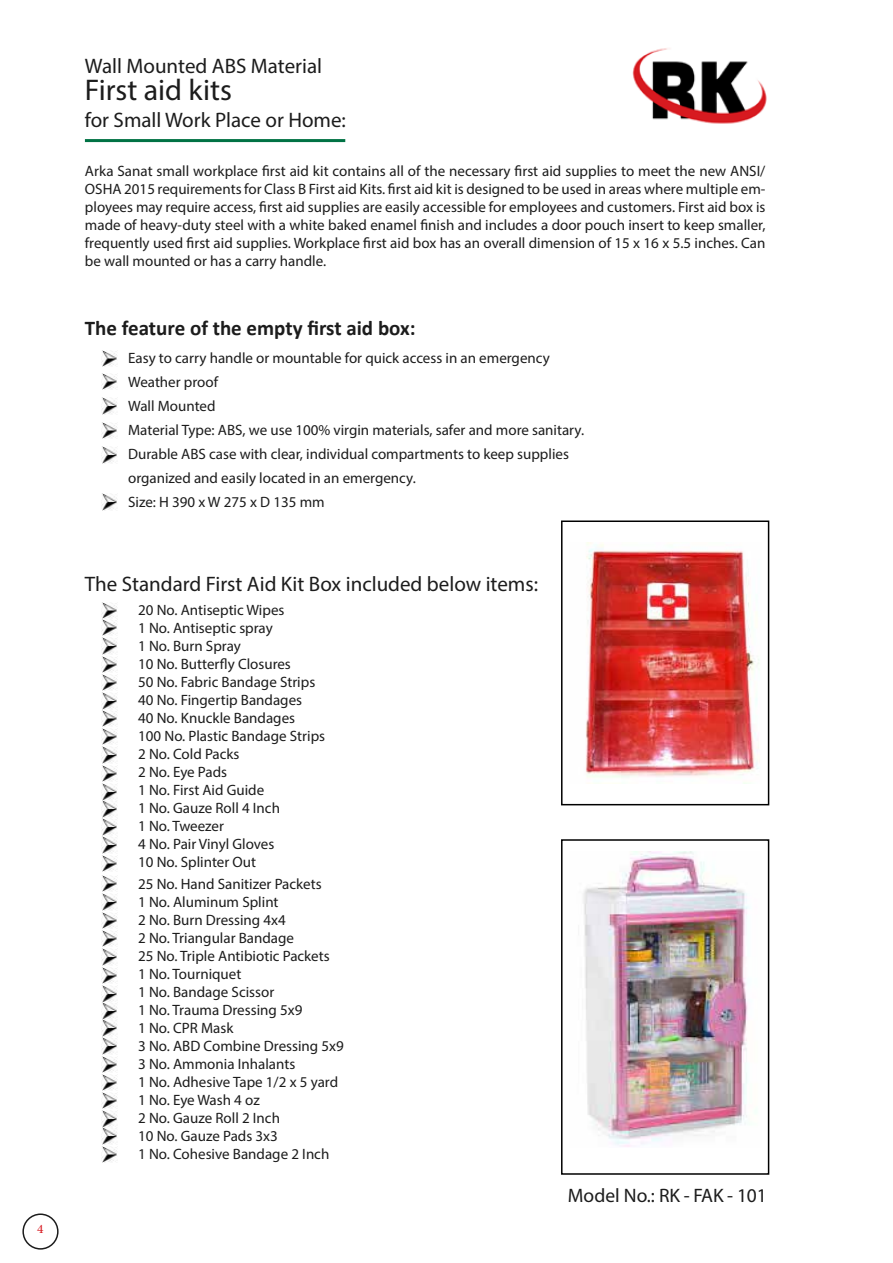
<style>
.page{position:relative;width:893px;height:1263px;background:#fff}
.page>*{position:absolute;margin:0;border:0;box-sizing:border-box;transform-origin:0 0}
.t1{font:30px "Myriad Pro";color:#1c1c1c}
.t2{font:21px "Myriad Pro";color:#1c1c1c}
.t3{font:700 21px "Calibri";color:#1c1c1c}
.t4{font:19.5px "Myriad Pro";letter-spacing:-.005em;color:#1c1c1c}
.t5{font:18px "Adobe Arabic";color:#d71920}
.t6{font:15px/18px "Myriad Pro";color:#1c1c1c}
</style>
<div class="page">
<div style="left:561px;top:520px;width:208px;height:285px;background:#fff;border:2px solid #000"></div>
<div style="left:561px;top:839px;width:208px;height:336px;background:#fff;border:2px solid #000"></div>
<img style="left:101px;top:350px;width:16px;height:17px">
<img style="left:102px;top:493px;width:15px;height:17px">
<img style="left:102px;top:446px;width:15px;height:17px">
<img style="left:101px;top:422px;width:16px;height:17px">
<img style="left:102px;top:398px;width:15px;height:16px">
<img style="left:101px;top:373px;width:16px;height:17px">
<hr style="left:85px;top:139px;width:260px;height:3px;background:#007244">
<img style="left:585px;top:542px;width:175px;height:242px">
<img style="left:583px;top:852px;width:173px;height:295px">
<img style="left:101px;top:602px;width:16px;height:34px">
<img style="left:101px;top:656px;width:16px;height:35px">
<img style="left:102px;top:638px;width:15px;height:16px">
<img style="left:101px;top:693px;width:16px;height:52px">
<img style="left:102px;top:819px;width:15px;height:16px">
<img style="left:102px;top:784px;width:15px;height:33px">
<img style="left:101px;top:765px;width:16px;height:17px">
<img style="left:102px;top:837px;width:15px;height:16px">
<img style="left:101px;top:912px;width:16px;height:35px">
<img style="left:102px;top:894px;width:15px;height:16px">
<img style="left:101px;top:875px;width:16px;height:17px">
<img style="left:101px;top:855px;width:16px;height:17px">
<img style="left:102px;top:986px;width:15px;height:50px">
<img style="left:101px;top:1056px;width:16px;height:53px">
<img style="left:102px;top:1038px;width:15px;height:16px">
<img style="left:101px;top:1146px;width:16px;height:17px">
<img style="left:102px;top:1111px;width:15px;height:33px">
<img style="left:101px;top:967px;width:16px;height:17px">
<img style="left:102px;top:949px;width:15px;height:16px">
<img style="left:102px;top:747px;width:15px;height:16px">
<img style="left:632px;top:48px;width:135px;height:76px">
<div style="left:22px;top:1213px;width:37px;height:36px;border:2px solid #1c1c1c;border-radius:50%"></div>
<p class="t5" style="left:37px;top:1216px;width:8px">4</p>
<h2 class="t2" style="left:85px;top:53px;width:239px">Wall Mounted ABS Material</h2>
<h1 class="t1" style="left:85px;top:72px;width:148px">First aid kits</h1>
<h2 class="t2" style="left:85px;top:107px;width:263px">for Small Work Place or Home:</h2>
<p class="t6" style="left:85px;top:161px;width:682px;text-align:justify">Arka Sanat small workplace first aid kit contains all of the necessary first aid supplies to meet the new ANSI/ OSHA 2015 requirements for Class B First aid Kits. first aid kit is designed to be used in areas where multiple em&shy;ployees may require access, first aid supplies are easily accessible for employees and customers. First aid box is made of heavy-duty steel with a white baked enamel finish and includes a door pouch insert to keep smaller, frequently used first aid supplies. Workplace first aid box has an overall dimension of 15 x 16 x 5.5 inches. Can be wall mounted or has a carry handle.</p>
<h2 class="t3" style="left:85px;top:313px;width:332px">The feature of the empty first aid box:</h2>
<p class="t6" style="left:128px;top:346px;width:457px;line-height:24px">Easy to carry handle or mountable for quick access in an emergency Weather proof<br>Wall Mounted<br>Material Type: ABS, we use 100% virgin materials, safer and more sanitary.<br>Durable ABS case with clear, individual compartments to keep supplies organized and easily located in an emergency.<br>Size: H 390 x W 275 x D 135 mm</p>
<h2 class="t2" style="left:85px;top:571px;width:455px">The Standard First Aid Kit Box included below items:</h2>
<p class="t6" style="left:138px;top:601px;width:189px">20 No. Antiseptic Wipes<br>1 No. Antiseptic spray<br>1 No. Burn Spray<br>10 No. Butterfly Closures<br>50 No. Fabric Bandage Strips<br>40 No. Fingertip Bandages<br>40 No. Knuckle Bandages<br>100 No. Plastic Bandage Strips<br>2 No. Cold Packs<br>2 No. Eye Pads<br>1 No. First Aid Guide<br>1 No. Gauze Roll 4 Inch<br>1 No. Tweezer<br>4 No. Pair Vinyl Gloves<br>10 No. Splinter Out</p>
<p class="t6" style="left:138px;top:874px;width:207px">25 No. Hand Sanitizer Packets<br>1 No. Aluminum Splint<br>2 No. Burn Dressing 4x4<br>2 No. Triangular Bandage<br>25 No. Triple Antibiotic Packets<br>1 No. Tourniquet<br>1 No. Bandage Scissor<br>1 No. Trauma Dressing 5x9<br>1 No. CPR Mask<br>3 No. ABD Combine Dressing 5x9<br>3 No. Ammonia Inhalants<br>1 No. Adhesive Tape 1/2 x 5 yard<br>1 No. Eye Wash 4 oz<br>2 No. Gauze Roll 2 Inch<br>10 No. Gauze Pads 3x3<br>1 No. Cohesive Bandage 2 Inch</p>
<h3 class="t4" style="left:568px;top:1183px;width:200px">Model No.: RK - FAK - 101</h3>
</div>
